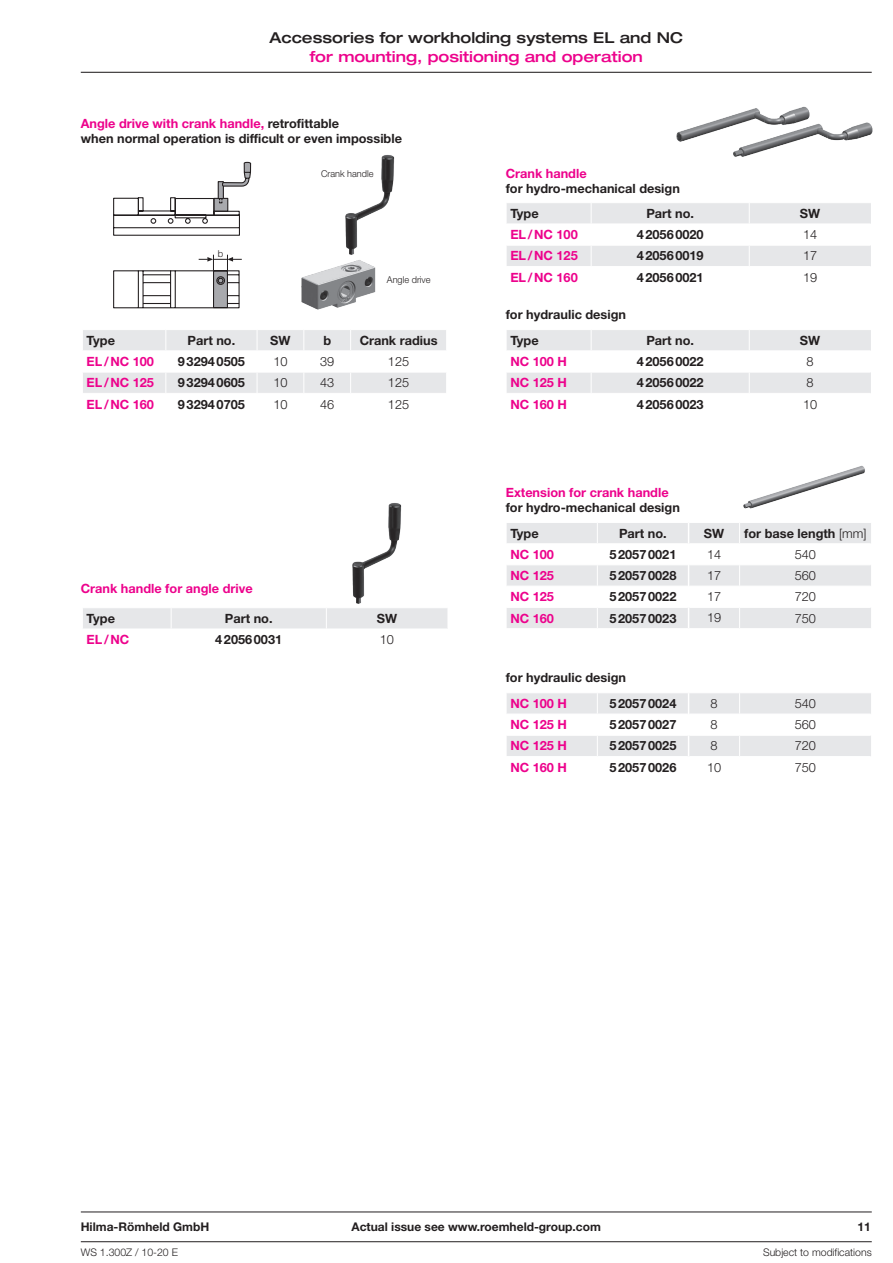
<style>
.page{position:relative;width:893px;height:1263px;background:#fff}
.page>*{position:absolute;margin:0;border:0;box-sizing:border-box;transform-origin:0 0}
.t1{font:500 expanded 15px "Helvetica Neue LT Pro";color:#231f20}
.t2{font:500 expanded 15px "Helvetica Neue LT Pro";color:#ed028c}
.t3{font:700 12.75px/15.3px "Helvetica Neue LT Pro";color:#231f20}
.t4{font:700 12.75px "Helvetica Neue LT Pro";color:#ed028c}
.t5{font:300 12.75px "Helvetica Neue LT Pro";color:#231f20}
.t6{font:700 12px "Helvetica Neue LT Pro";color:#231f20}
.t7{font:300 10.5px "Helvetica Neue LT Pro";color:#231f20}
.t8{font:300 9.6px "Helvetica Neue LT Pro";color:#231f20}
.t9{font:300 9.45px "Helvetica Neue LT Pro";color:#231f20}
.s1{color:#ed028c}
.s2{font-weight:300}
</style>
<div class="page">
<hr style="left:81px;top:72px;width:791px;height:1px;background:#231f20">
<hr style="left:81px;top:1241px;width:791px;height:1px;background:#231f20">
<hr style="left:81px;top:1212px;width:791px;height:1px;background:#231f20">
<svg style="left:507px;top:203px;width:364px;height:63px"></svg>
<svg style="left:507px;top:523px;width:364px;height:105px"></svg>
<div style="left:83px;top:608px;width:364px;height:21px;background:#e6e7e9"></div>
<img style="left:301px;top:260px;width:75px;height:50px">
<img style="left:345px;top:155px;width:50px;height:100px">
<svg style="left:113px;top:162px;width:138px;height:146px"></svg>
<svg style="left:83px;top:330px;width:363px;height:63px"></svg>
<img style="left:733px;top:122px;width:140px;height:35px">
<img style="left:676px;top:106px;width:140px;height:45px">
<img style="left:743px;top:465px;width:122px;height:44px">
<img style="left:352px;top:503px;width:50px;height:101px">
<svg style="left:507px;top:330px;width:364px;height:63px"></svg>
<svg style="left:507px;top:693px;width:364px;height:63px"></svg>
<p class="t1" style="left:269px;top:28px;width:415px">Accessories for workholding systems EL and NC</p>
<p class="t2" style="left:310px;top:47px;width:335px">for mounting, positioning and operation</p>
<p class="t3" style="left:81px;top:115px;width:323px"><span class="s1">Angle drive with crank handle,</span> retrofittable<br>when normal operation is difficult or even impossible</p>
<p class="t8" style="left:218px;top:248px;width:7px">b</p>
<p class="t9" style="left:321px;top:168px;width:54px">Crank handle</p>
<p class="t9" style="left:387px;top:273px;width:45px">Angle drive</p>
<p class="t3" style="left:87px;top:332px;width:30px">Type</p>
<p class="t3" style="left:188px;top:332px;width:49px">Part no.</p>
<p class="t3" style="left:270px;top:332px;width:22px">SW</p>
<p class="t3" style="left:323px;top:332px;width:9px">b</p>
<p class="t3" style="left:360px;top:332px;width:79px">Crank radius</p>
<p class="t4" style="left:87px;top:354px;width:69px">EL/NC 100</p>
<p class="t3" style="left:178px;top:354px;width:68px">932940505</p>
<p class="t5" style="left:273px;top:354px;width:16px">10</p>
<p class="t5" style="left:320px;top:354px;width:16px">39</p>
<p class="t5" style="left:388px;top:354px;width:23px">125</p>
<p class="t4" style="left:87px;top:375px;width:69px">EL/NC 125</p>
<p class="t3" style="left:178px;top:375px;width:68px">932940605</p>
<p class="t5" style="left:273px;top:375px;width:16px">10</p>
<p class="t5" style="left:320px;top:375px;width:16px">43</p>
<p class="t5" style="left:388px;top:375px;width:23px">125</p>
<p class="t4" style="left:87px;top:396px;width:69px">EL/NC 160</p>
<p class="t3" style="left:178px;top:396px;width:68px">932940705</p>
<p class="t5" style="left:273px;top:396px;width:16px">10</p>
<p class="t5" style="left:320px;top:396px;width:16px">46</p>
<p class="t5" style="left:388px;top:396px;width:23px">125</p>
<p class="t4" style="left:81px;top:581px;width:173px">Crank handle for angle drive</p>
<p class="t3" style="left:87px;top:610px;width:30px">Type</p>
<p class="t3" style="left:225px;top:610px;width:49px">Part no.</p>
<p class="t3" style="left:377px;top:610px;width:22px">SW</p>
<p class="t4" style="left:87px;top:632px;width:44px">EL/NC</p>
<p class="t3" style="left:215px;top:632px;width:68px">420560031</p>
<p class="t5" style="left:380px;top:632px;width:16px">10</p>
<p class="t4" style="left:506px;top:166px;width:82px">Crank handle</p>
<p class="t3" style="left:506px;top:181px;width:176px">for hydro-mechanical design</p>
<p class="t3" style="left:510px;top:205px;width:30px">Type</p>
<p class="t3" style="left:646px;top:205px;width:49px">Part no.</p>
<p class="t3" style="left:800px;top:205px;width:22px">SW</p>
<p class="t4" style="left:510px;top:227px;width:69px">EL/NC 100</p>
<p class="t3" style="left:637px;top:227px;width:68px">420560020</p>
<p class="t5" style="left:803px;top:227px;width:16px">14</p>
<p class="t4" style="left:510px;top:248px;width:69px">EL/NC 125</p>
<p class="t3" style="left:637px;top:248px;width:68px">420560019</p>
<p class="t5" style="left:803px;top:248px;width:16px">17</p>
<p class="t4" style="left:510px;top:269px;width:69px">EL/NC 160</p>
<p class="t3" style="left:637px;top:269px;width:68px">420560021</p>
<p class="t5" style="left:803px;top:269px;width:16px">19</p>
<p class="t3" style="left:506px;top:306px;width:122px">for hydraulic design</p>
<p class="t3" style="left:510px;top:332px;width:30px">Type</p>
<p class="t3" style="left:646px;top:332px;width:49px">Part no.</p>
<p class="t3" style="left:800px;top:332px;width:22px">SW</p>
<p class="t4" style="left:510px;top:354px;width:58px">NC 100 H</p>
<p class="t3" style="left:637px;top:354px;width:68px">420560022</p>
<p class="t5" style="left:806px;top:354px;width:9px">8</p>
<p class="t4" style="left:510px;top:375px;width:58px">NC 125 H</p>
<p class="t3" style="left:637px;top:375px;width:68px">420560022</p>
<p class="t5" style="left:806px;top:375px;width:9px">8</p>
<p class="t4" style="left:510px;top:396px;width:58px">NC 160 H</p>
<p class="t3" style="left:637px;top:396px;width:68px">420560023</p>
<p class="t5" style="left:803px;top:396px;width:16px">10</p>
<p class="t4" style="left:506px;top:485px;width:164px">Extension for crank handle</p>
<p class="t3" style="left:506px;top:500px;width:176px">for hydro-mechanical design</p>
<p class="t3" style="left:510px;top:525px;width:30px">Type</p>
<p class="t3" style="left:619px;top:525px;width:49px">Part no.</p>
<p class="t3" style="left:704px;top:525px;width:22px">SW</p>
<p class="t3" style="left:744px;top:525px;width:124px">for base length <span class="s2">[mm]</span></p>
<p class="t4" style="left:510px;top:546px;width:45px">NC 100</p>
<p class="t3" style="left:609px;top:546px;width:68px">520570021</p>
<p class="t5" style="left:707px;top:546px;width:16px">14</p>
<p class="t5" style="left:795px;top:546px;width:23px">540</p>
<p class="t4" style="left:510px;top:568px;width:45px">NC 125</p>
<p class="t3" style="left:609px;top:567px;width:68px">520570028</p>
<p class="t5" style="left:707px;top:568px;width:16px">17</p>
<p class="t5" style="left:795px;top:568px;width:23px">560</p>
<p class="t4" style="left:510px;top:589px;width:45px">NC 125</p>
<p class="t3" style="left:609px;top:589px;width:68px">520570022</p>
<p class="t5" style="left:707px;top:589px;width:16px">17</p>
<p class="t5" style="left:795px;top:589px;width:23px">720</p>
<p class="t4" style="left:510px;top:610px;width:45px">NC 160</p>
<p class="t3" style="left:609px;top:610px;width:68px">520570023</p>
<p class="t5" style="left:707px;top:610px;width:16px">19</p>
<p class="t5" style="left:795px;top:610px;width:23px">750</p>
<p class="t3" style="left:506px;top:669px;width:122px">for hydraulic design</p>
<p class="t4" style="left:510px;top:695px;width:58px">NC 100 H</p>
<p class="t3" style="left:609px;top:695px;width:68px">520570024</p>
<p class="t5" style="left:710px;top:695px;width:9px">8</p>
<p class="t5" style="left:795px;top:696px;width:23px">540</p>
<p class="t4" style="left:510px;top:717px;width:58px">NC 125 H</p>
<p class="t3" style="left:609px;top:717px;width:68px">520570027</p>
<p class="t5" style="left:710px;top:717px;width:9px">8</p>
<p class="t5" style="left:795px;top:717px;width:23px">560</p>
<p class="t4" style="left:510px;top:738px;width:58px">NC 125 H</p>
<p class="t3" style="left:609px;top:738px;width:68px">520570025</p>
<p class="t5" style="left:710px;top:738px;width:9px">8</p>
<p class="t5" style="left:795px;top:738px;width:23px">720</p>
<p class="t4" style="left:510px;top:759px;width:58px">NC 160 H</p>
<p class="t3" style="left:609px;top:759px;width:68px">520570026</p>
<p class="t5" style="left:707px;top:759px;width:16px">10</p>
<p class="t5" style="left:795px;top:759px;width:23px">750</p>
<p class="t6" style="left:81px;top:1220px;width:130px">Hilma-Römheld GmbH</p>
<p class="t6" style="left:351px;top:1220px;width:251px">Actual issue see www.roemheld-group.com</p>
<p class="t6" style="left:857px;top:1220px;width:15px">11</p>
<p class="t7" style="left:81px;top:1245px;width:99px">WS 1.300Z / 10-20 E</p>
<p class="t7" style="left:763px;top:1245px;width:110px">Subject to modifications</p>
</div>
